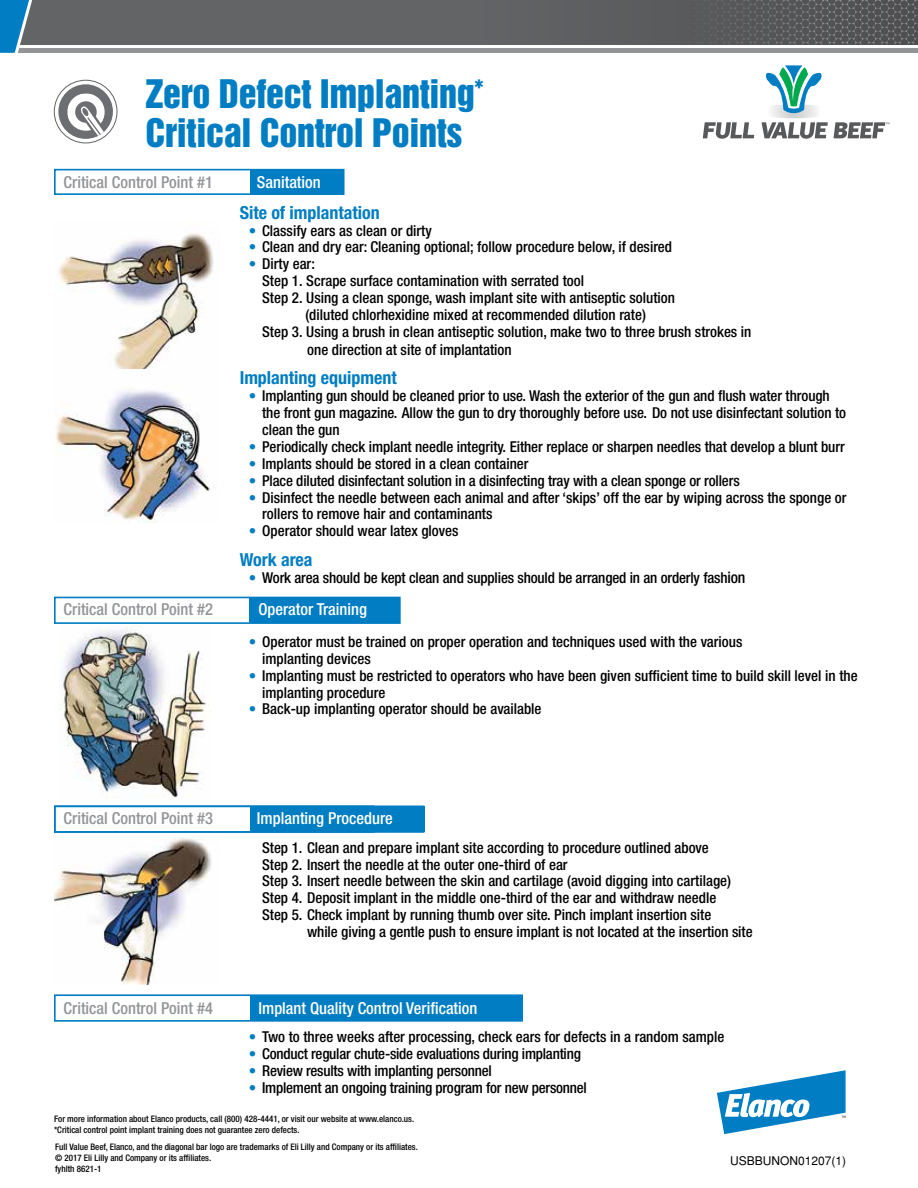
<style>
.page{position:relative;width:918px;height:1188px;background:#fff}
.page>*{position:absolute;margin:0;border:0;box-sizing:border-box;transform-origin:0 0}
.t1{font:36px/39px "Helvetica Inserat";letter-spacing:-.01em;color:#007dc3}
.t2{font:700 condensed 18px "Helvetica Neue";color:#007dc3}
.t3{font:500 condensed 16.5px "Helvetica Neue";color:#939598}
.t4{font:500 condensed 16.5px "Helvetica Neue";color:#fff}
.t5{font:500 condensed 15px/16.8px "Helvetica Neue";color:#000}
.t6{font:12px "Helvetica";color:#000}
.t7{font:500 condensed 9px/10.8px "Helvetica Neue";color:#000}
.s1{font-weight:400;font-stretch:normal;color:#007dc3}
.s2{font-size:15.75px}
</style>
<div class="page">
<img style="left:58px;top:233px;width:156px;height:136px">
<img style="left:54px;top:838px;width:157px;height:146px">
<img style="left:59px;top:626px;width:152px;height:172px">
<img style="left:56px;top:390px;width:158px;height:133px">
<div style="left:250px;top:170px;width:94px;height:25px;background:#007dc3"></div>
<div style="left:54px;top:169px;width:291px;height:26px;border:2px solid #007dc3"></div>
<div style="left:250px;top:806px;width:174px;height:26px;background:#007dc3"></div>
<div style="left:54px;top:806px;width:370px;height:27px;border:2px solid #007dc3"></div>
<div style="left:250px;top:995px;width:273px;height:26px;background:#007dc3"></div>
<div style="left:54px;top:994px;width:469px;height:28px;border:2px solid #007dc3"></div>
<div style="left:250px;top:597px;width:150px;height:26px;background:#007dc3"></div>
<div style="left:54px;top:597px;width:347px;height:27px;border:2px solid #007dc3"></div>
<div style="left:54px;top:80px;width:63px;height:63px;border:1px solid #636466;border-radius:50%"></div>
<div style="left:58px;top:84px;width:55px;height:55px;background:#6d6e71;border-radius:50%"></div>
<svg style="left:67px;top:93px;width:44px;height:46px"></svg>
<hr style="left:0;top:49px;width:918px;height:4px;background:#939598">
<div style="left:0;top:0;width:918px;height:45px;background:#636466"></div>
<svg style="left:0;top:0;width:52px;height:53px"></svg>
<svg style="left:689px;top:0;width:229px;height:45px"></svg>
<svg style="left:703px;top:65px;width:186px;height:74px"></svg>
<svg style="left:717px;top:1070px;width:129px;height:64px"></svg>
<h1 class="t1" style="left:146px;top:75px;width:340px">Zero Defect Implanting<sup>*<br></sup>Critical Control Points</h1>
<p class="t3" style="left:64px;top:172px;width:151px">Critical Control Point #1</p>
<p class="t4" style="left:257px;top:172px;width:65px">Sanitation</p>
<p class="t2" style="left:240px;top:201px;width:142px">Site of implantation</p>
<p class="t5" style="left:249px;top:222px;width:185px"><span class="s1">•</span> Classify ears as clean or dirty</p>
<p class="t5" style="left:249px;top:239px;width:425px"><span class="s1">•</span> Clean and dry ear: Cleaning optional; follow procedure below, if desired</p>
<p class="t5" style="left:249px;top:255px;width:68px"><span class="s1">•</span> Dirty ear:</p>
<p class="t5" style="left:262px;top:272px;width:323px">Step 1. Scrape surface contamination with serrated tool</p>
<p class="t5" style="left:262px;top:289px;width:414px">Step 2. Using a clean sponge, wash implant site with antiseptic solution</p>
<p class="t5" style="left:305px;top:306px;width:342px">(diluted chlorhexidine mixed at recommended dilution rate)</p>
<p class="t5" style="left:262px;top:323px;width:491px">Step 3. Using a brush in clean antiseptic solution, make two to three brush strokes in</p>
<p class="t5" style="left:307px;top:341px;width:206px">one direction at site of implantation</p>
<p class="t2" style="left:240px;top:367px;width:159px">Implanting equipment</p>
<p class="t5" style="left:262px;top:387px;width:585px;text-indent:-14px"><span class="s1">•</span> Implanting gun should be cleaned prior to use. Wash the exterior of the gun and flush water through the front gun magazine. Allow the gun to dry thoroughly before use. Do not use disinfectant solution to clean the gun</p>
<p class="t5" style="left:249px;top:438px;width:598px"><span class="s1">•</span> Periodically check implant needle integrity. Either replace or sharpen needles that develop a blunt burr</p>
<p class="t5" style="left:249px;top:455px;width:281px"><span class="s1">•</span> Implants should be stored in a clean container</p>
<p class="t5" style="left:249px;top:472px;width:493px"><span class="s1">•</span> Place diluted disinfectant solution in a disinfecting tray with a clean sponge or rollers</p>
<p class="t5" style="left:262px;top:489px;width:586px;text-indent:-14px"><span class="s1">•</span> Disinfect the needle between each animal and after ‘skips’ off the ear by wiping across the sponge or rollers to remove hair and contaminants</p>
<p class="t5" style="left:249px;top:522px;width:211px"><span class="s1">•</span> Operator should wear latex gloves</p>
<p class="t2" style="left:240px;top:549px;width:74px">Work area</p>
<p class="t5" style="left:249px;top:569px;width:498px"><span class="s1">•</span> Work area should be kept clean and supplies should be arranged in an orderly fash<span class="s2">ion</span></p>
<p class="t3" style="left:64px;top:599px;width:151px">Critical Control Point #2</p>
<p class="t4" style="left:258px;top:599px;width:110px">Operator Training</p>
<p class="t5" style="left:262px;top:633px;width:482px;text-indent:-14px"><span class="s1">•</span> Operator must be trained on proper operation and techniques used with the various implanting devices</p>
<p class="t5" style="left:262px;top:667px;width:597px;text-indent:-14px"><span class="s1">•</span> Implanting must be restricted to operators who have been given sufficient time to build skill level in the implanting procedure</p>
<p class="t5" style="left:249px;top:701px;width:294px"><span class="s1">•</span> Back-up implanting operator should be available</p>
<p class="t3" style="left:64px;top:808px;width:151px">Critical Control Point #3</p>
<p class="t3" style="left:64px;top:998px;width:151px">Critical Control Point #4</p>
<p class="t4" style="left:257px;top:808px;width:137px">Implanting Procedure</p>
<p class="t5" style="left:262px;top:839px;width:471px">Step 1. Clean and prepare implant site according to procedure outlined above Step 2. Insert the needle at the outer one-third of ear<br>Step 3. Insert needle between the skin and cartilage (avoid digging into cartilage)<br>Step 4. Deposit implant in the middle one-third of the ear and withdraw needle Step 5. Check implant by running thumb over site. Pinch implant insertion site</p>
<p class="t5" style="left:307px;top:923px;width:447px">while giving a gentle push to ensure implant is not located at the insertion site</p>
<p class="t4" style="left:258px;top:998px;width:221px">Implant Quality Control Verification</p>
<p class="t5" style="left:249px;top:1028px;width:477px"><span class="s1">•</span> Two to three weeks after processing, check ears for defects in a random sample</p>
<p class="t5" style="left:249px;top:1045px;width:334px"><span class="s1">•</span> Conduct regular chute-side evaluations during implanting</p>
<p class="t5" style="left:249px;top:1062px;width:245px"><span class="s1">•</span> Review results with implanting personnel</p>
<p class="t5" style="left:249px;top:1079px;width:340px"><span class="s1">•</span> Implement an ongoing training program for new personnel</p>
<p class="t7" style="left:54px;top:1113px;width:362px">For more information about Elanco products, call (800) 428-4441, or visit our website at www.elanco.us. *Critical control point implant training does not guarantee zero defects.</p>
<p class="t7" style="left:55px;top:1141px;width:364px">Full Value Beef, Elanco, and the diagonal bar logo are trademarks of Eli Lilly and Company or its affiliates. © 2017 Eli Lilly and Company or its affiliates.<br>fyhlth 8621-1</p>
<p class="t6" style="left:730px;top:1153px;width:118px">USBBUNON01207(1)</p>
</div>
